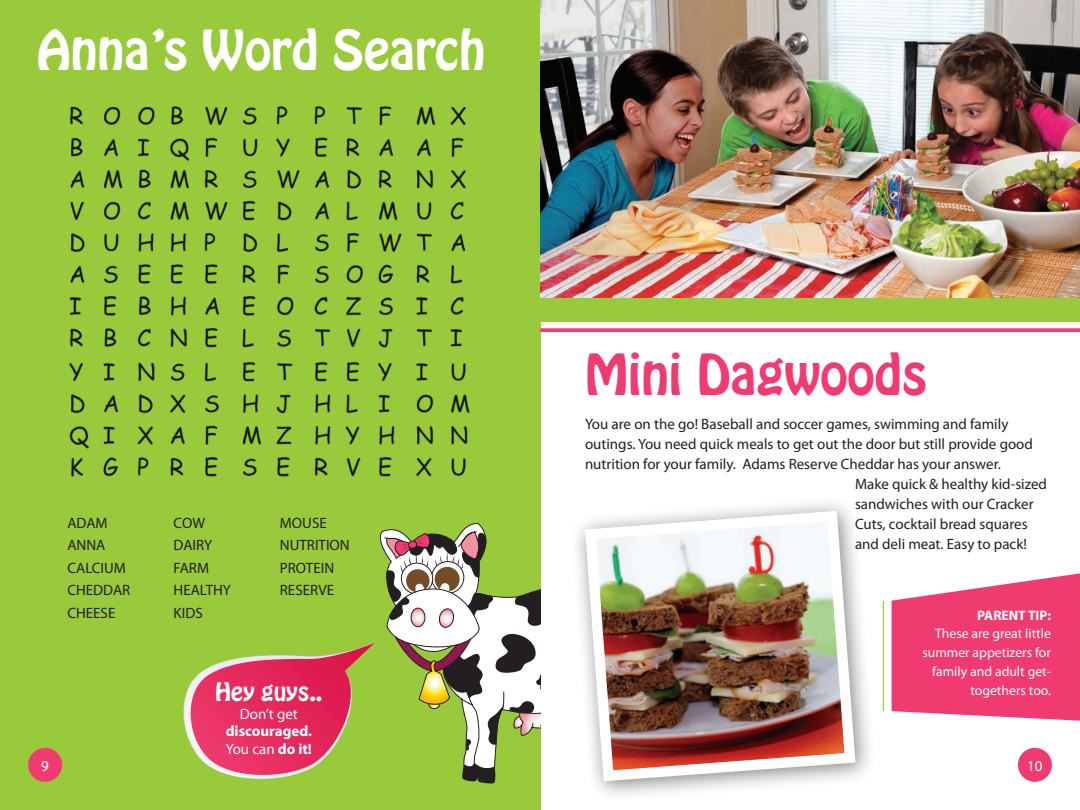
<style>
.page{position:relative;width:1080px;height:810px;background:#fff}
.page>*{position:absolute;margin:0;border:0;box-sizing:border-box;transform-origin:0 0}
.t1{font:50px "Hobo Std";color:#ef3b70}
.t2{font:48.75px "Hobo Std";color:#fff}
.t3{font:22.5px "Hobo Std";color:#fff}
.t4{font:15px/20px "Myriad Pro";color:#231f20}
.t5{font:15px "Myriad Pro";color:#fff}
.t6{font:700 15px "Myriad Pro";color:#fff}
.t7{font:13.75px/18.8px "Myriad Pro";color:#fff;text-align:right}
.t8{font:700 13.75px "Myriad Pro";color:#fff}
.s1{font-weight:700}
</style>
<div class="page">
<div style="left:0;top:0;width:540px;height:810px;background:#99ca3b"></div>
<svg style="left:540px;top:328px;width:540px;height:4px;background:#ef4a7a"></svg>
<img style="left:540px;top:0;width:540px;height:298px">
<div style="left:540px;top:298px;width:540px;height:24px;background:#99ca3b"></div>
<svg style="left:892px;top:573px;width:188px;height:148px;background:#f15482"></svg>
<hr style="left:883px;top:601px;width:1px;height:110px;background:#99ca3b">
<img style="left:69px;top:106px;width:401px;height:371px">
<svg style="left:384px;top:525px;width:156px;height:259px"></svg>
<svg style="left:183px;top:643px;width:192px;height:136px"></svg>
<div style="left:569px;top:495px;width:309px;height:308px;background:#231f20;opacity:.55"></div>
<img style="left:580px;top:505px;width:281px;height:282px">
<div style="left:28px;top:748px;width:34px;height:34px;background:#ef3b70;border-radius:50%"></div>
<div style="left:1018px;top:748px;width:34px;height:34px;background:#ef3b70;border-radius:50%"></div>
<p class="t2" style="left:37px;top:16px;width:450px">Anna’s Word Search</p>
<p class="t4" style="left:67px;top:512px;width:42px">ADAM</p>
<p class="t4" style="left:67px;top:535px;width:40px">ANNA</p>
<p class="t4" style="left:67px;top:557px;width:60px">CALCIUM</p>
<p class="t4" style="left:67px;top:580px;width:64px">CHEDDAR</p>
<p class="t4" style="left:67px;top:602px;width:50px">CHEESE</p>
<p class="t4" style="left:174px;top:512px;width:33px">COW</p>
<p class="t4" style="left:174px;top:535px;width:40px">DAIRY</p>
<p class="t4" style="left:174px;top:557px;width:37px">FARM</p>
<p class="t4" style="left:174px;top:580px;width:59px">HEALTHY</p>
<p class="t4" style="left:174px;top:602px;width:31px">KIDS</p>
<p class="t4" style="left:280px;top:512px;width:48px">MOUSE</p>
<p class="t4" style="left:280px;top:535px;width:71px">NUTRITION</p>
<p class="t4" style="left:280px;top:557px;width:56px">PROTEIN</p>
<p class="t4" style="left:280px;top:580px;width:56px">RESERVE</p>
<p class="t3" style="left:215px;top:677px;width:109px">Hey guys..</p>
<p class="t5" style="left:240px;top:705px;width:60px">Don’t get</p>
<p class="t6" style="left:226px;top:722px;width:88px">discouraged.</p>
<p class="t5" style="left:226px;top:740px;width:88px">You can <span class="s1">do it!</span></p>
<p class="t1" style="left:585px;top:340px;width:344px">Mini Dagwoods</p>
<p class="t4" style="left:585px;top:414px;width:449px">You are on the go! Baseball and soccer games, swimming and family outings. You need quick meals to get out the door but still provide good nutrition for your family. Adams Reserve Cheddar has your answer.</p>
<p class="t4" style="left:855px;top:474px;width:194px">Make quick &amp; healthy kid-sized sandwiches with our Cracker<br>Cuts, cocktail bread squares and deli meat. Easy to pack!</p>
<p class="t8" style="left:977px;top:606px;width:75px">PARENT TIP:</p>
<p class="t7" style="left:922px;top:624px;width:130px">These are great little summer appetizers for family and adult get&shy;togethers too.</p>
<p class="t5" style="left:41px;top:756px;width:9px">9</p>
<p class="t5" style="left:1027px;top:756px;width:17px">10</p>
</div>
